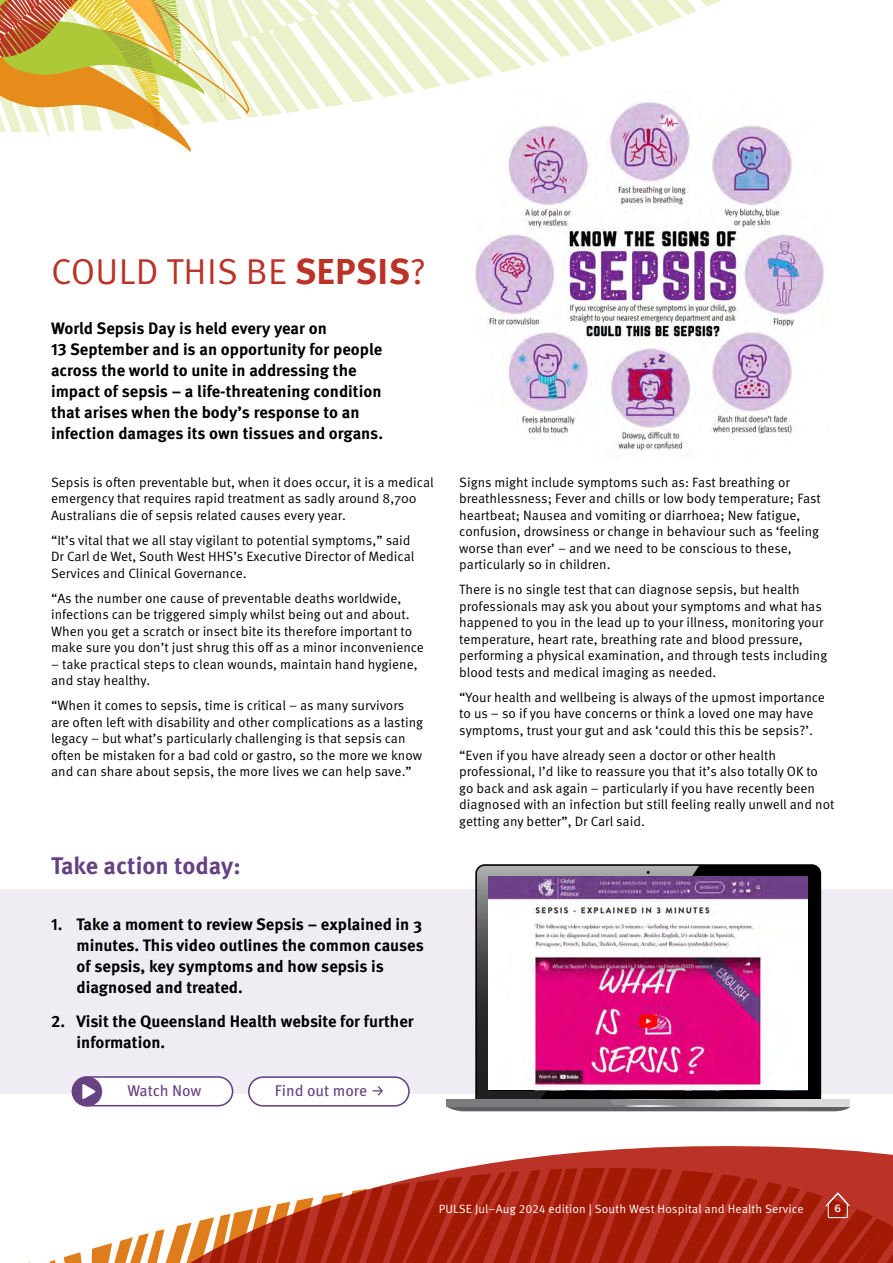
<style>
.page{position:relative;width:893px;height:1263px;background:#fff}
.page>*{position:absolute;margin:0;border:0;box-sizing:border-box;transform-origin:0 0}
.t1{font:36px "Meta Pro";letter-spacing:.01em;color:#ba3326}
.t2{font:700 24px "Meta Pro";color:#674283}
.t3{font:700 16.5px/21px "Meta Pro";color:#000}
.t4{font:15.6px "Meta Pro";color:#674283}
.t5{font:13.5px/16.5px "Meta Pro";color:#000}
.t6{font:12px "Meta Pro";letter-spacing:.01em;color:#fff}
.t7{font:500 12px "Baloo 2";color:#fff}
.s1{font-weight:700}
.s2{font-family:"Fira Sans"}
</style>
<div class="page">
<div style="left:0;top:889px;width:893px;height:204px;background:#f0ecf3"></div>
<img style="left:474px;top:174px;width:350px;height:277px">
<div style="left:249px;top:1077px;width:160px;height:29px;background:#fff;border-radius:14px"></div>
<div style="left:248px;top:1076px;width:162px;height:31px;border:2px solid #674283;border-radius:14px"></div>
<div style="left:72px;top:1077px;width:161px;height:29px;background:#fff;border-radius:14px"></div>
<div style="left:72px;top:1076px;width:161px;height:30px;border:2px solid #674283;border-radius:14px"></div>
<svg style="left:475px;top:864px;width:346px;height:236px;background:#242325"></svg>
<img style="left:477px;top:1087px;width:72px;height:13px">
<img style="left:477px;top:866px;width:13px;height:221px">
<img style="left:490px;top:866px;width:209px;height:11px">
<svg style="left:446px;top:1100px;width:404px;height:11px;background:#88898a"></svg>
<img style="left:489px;top:877px;width:318px;height:212px">
<svg style="left:463px;top:1146px;width:430px;height:22px;fill:#ba3326"></svg>
<svg style="left:452px;top:1168px;width:441px;height:95px;background:#ab2311"></svg>
<svg style="left:29px;top:1170px;width:512px;height:93px"></svg>
<svg style="left:0;top:0;width:792px;height:174px"></svg>
<svg style="left:823px;top:1192px;width:34px;height:27px"></svg>
<svg style="left:72px;top:1076px;width:30px;height:30px"></svg>
<h1 class="t1" style="left:51px;top:248px;width:376px">COULD THIS BE <span class="s1">SEPSIS</span>?</h1>
<p class="t3" style="left:51px;top:318px;width:334px">World Sepsis Day is held every year on<br>13 September and is an opportunity for people across the world to unite in addressing the impact of sepsis – a life-threatening condition that arises when the body’s response to an infection damages its own tissues and organs.</p>
<p class="t5" style="left:51px;top:474px;width:384px">Sepsis is often preventable but, when it does occur, it is a medical emergency that requires rapid treatment as sadly around 8,700<br>Australians die of sepsis related causes every year.</p>
<p class="t5" style="left:51px;top:532px;width:365px">“It’s vital that we all stay vigilant to potential symptoms,” said<br>Dr Carl de Wet, South West HHS’s Executive Director of Medical<br>Services and Clinical Governance.</p>
<p class="t5" style="left:51px;top:590px;width:374px">“As the number one cause of preventable deaths worldwide, infections can be triggered simply whilst being out and about.<br>When you get a scratch or insect bite its therefore important to make sure you don’t just shrug this off as a minor inconvenience</p>
<p class="t5" style="left:51px;top:656px;width:368px">– take practical steps to clean wounds, maintain hand hygiene, and stay healthy.</p>
<p class="t5" style="left:51px;top:698px;width:374px">“When it comes to sepsis, time is critical – as many survivors are often left with disability and other complications as a lasting legacy – but what’s particularly challenging is that sepsis can often be mistaken for a bad cold or gastro, so the more we know and can share about sepsis, the more lives we can help save.”</p>
<h2 class="t2" style="left:51px;top:850px;width:191px">Take action today:</h2>
<p class="t3" style="left:77px;top:914px;width:349px;text-indent:-26px">1. Take a moment to review Sepsis – explained in 3 minutes. This video outlines the common causes of sepsis, key symptoms and how sepsis is diagnosed and treated.</p>
<p class="t3" style="left:77px;top:1011px;width:339px;text-indent:-26px">2. Visit the Queensland Health website for further information.</p>
<p class="t4" style="left:127px;top:1081px;width:76px">Watch Now</p>
<p class="t4" style="left:275px;top:1081px;width:112px">Find out more <span class="s2">→</span></p>
<p class="t5" style="left:459px;top:474px;width:363px">Signs might include symptoms such as: Fast breathing or breathlessness; Fever and chills or low body temperature; Fast heartbeat; Nausea and vomiting or diarrhoea; New fatigue, confusion, drowsiness or change in behaviour such as ‘feeling worse than ever’ – and we need to be conscious to these, particularly so in children.</p>
<p class="t5" style="left:459px;top:582px;width:370px">There is no single test that can diagnose sepsis, but health professionals may ask you about your symptoms and what has happened to you in the lead up to your illness, monitoring your temperature, heart rate, breathing rate and blood pressure, performing a physical examination, and through tests including blood tests and medical imaging as needed.</p>
<p class="t5" style="left:459px;top:689px;width:367px">“Your health and wellbeing is always of the upmost importance to us – so if you have concerns or think a loved one may have symptoms, trust your gut and ask ‘could this this be sepsis?’.</p>
<p class="t5" style="left:459px;top:747px;width:377px">“Even if you have already seen a doctor or other health professional, I’d like to reassure you that it’s also totally OK to go back and ask again – particularly if you have recently been diagnosed with an infection but still feeling really unwell and not getting any better”, Dr Carl said.</p>
<p class="t6" style="left:439px;top:1201px;width:366px">PULSE Jul–Aug 2024 edition | South West Hospital and Health Service</p>
<p class="t7" style="left:834px;top:1199px;width:8px">6</p>
</div>
